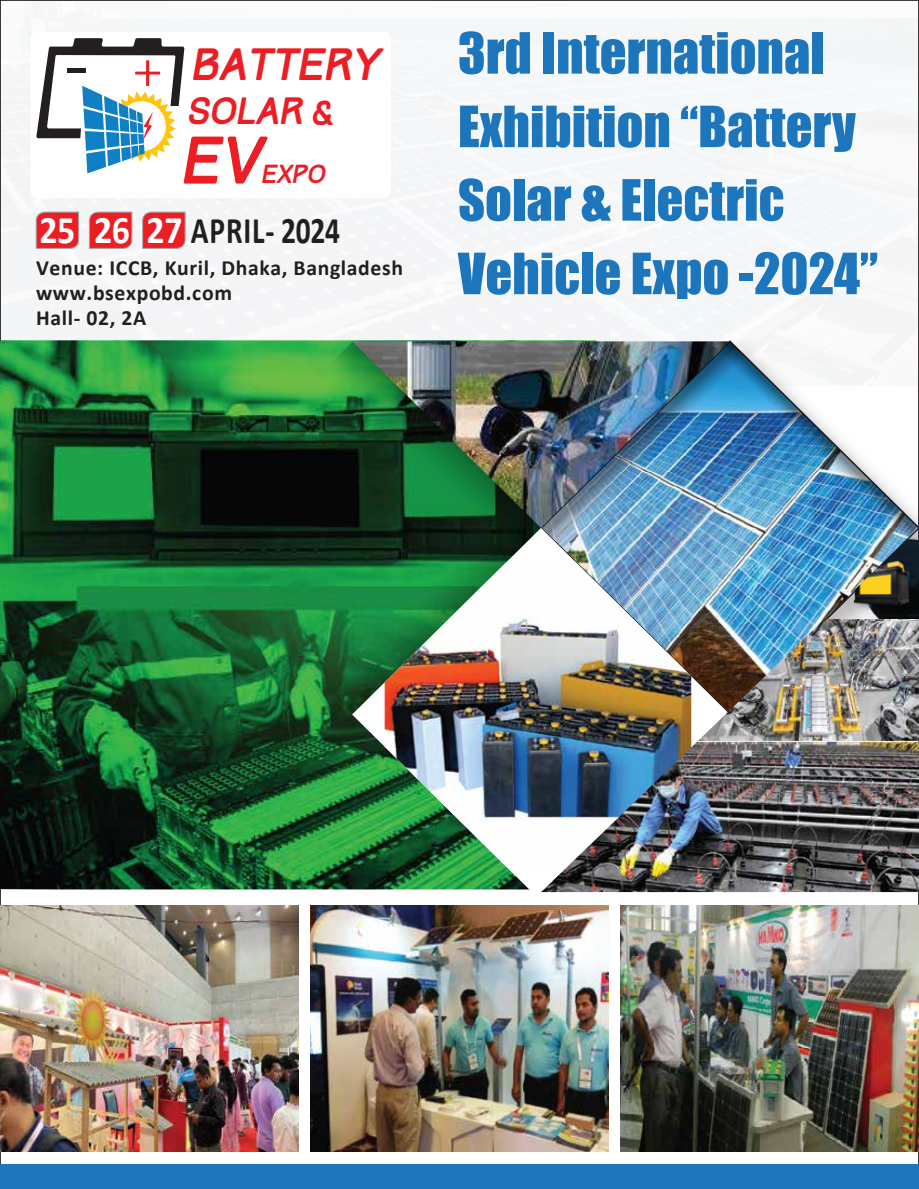
<style>
.page{position:relative;width:919px;height:1189px;background:#fff}
.page>*{position:absolute;margin:0;border:0;box-sizing:border-box;transform-origin:0 0}
.t1{font:italic 58.8px "Track";color:#ed1d24}
.t2{font:52.5px/73.5px "Impact";color:#1d76bb}
.t3{font:italic 39.75px "Track";color:#ed1d24}
.t4{font:700 37.65px "Calibri";letter-spacing:.03em;color:#231f20;scale:.78 1}
.t5{font:italic 33.45px "Track";color:#ed1d24}
.t6{font:italic 22.95px "Track";color:#ed1d24}
.t7{font:700 21.75px "Calibri";letter-spacing:.03em;color:#231f20}
.s1{font-size:30.6px}
.s2{font-size:39.15px;color:#fff}
</style>
<div class="page">
<div style="left:0;top:1164px;width:919px;height:24px;background:#1d76bb"></div>
<svg style="left:36px;top:38px;width:148px;height:135px"></svg>
<img style="left:0;top:340px;width:473px;height:549px">
<div style="left:473px;top:322px;width:446px;height:420px;background:#f4f5f7"></div>
<svg style="left:327px;top:341px;width:25px;height:162px;background:#205927"></svg>
<svg style="left:327px;top:503px;width:25px;height:211px;background:#155529"></svg>
<img style="left:352px;top:341px;width:171px;height:187px">
<img style="left:523px;top:341px;width:395px;height:278px">
<img style="left:542px;top:341px;width:214px;height:212px">
<img style="left:352px;top:528px;width:378px;height:365px">
<img style="left:385px;top:561px;width:306px;height:307px">
<img style="left:828px;top:532px;width:91px;height:87px">
<img style="left:541px;top:742px;width:378px;height:150px">
<img style="left:698px;top:619px;width:221px;height:122px">
<svg style="left:35px;top:211px;width:45px;height:38px;background:#e6393f"></svg>
<svg style="left:88px;top:211px;width:45px;height:38px;background:#e6393f"></svg>
<svg style="left:142px;top:211px;width:44px;height:38px;background:#e6343a"></svg>
<img style="left:621px;top:905px;width:298px;height:246px">
<img style="left:0;top:905px;width:298px;height:246px">
<img style="left:311px;top:905px;width:298px;height:246px">
<p class="t3" style="left:193px;top:40px;width:189px">BATTERY</p>
<p class="t5" style="left:189px;top:89px;width:148px">SOLAR <span class="s1">&amp;</span></p>
<p class="t1" style="left:184px;top:124px;width:82px">EV</p>
<p class="t6" style="left:262px;top:160px;width:65px">EXPO</p>
<p class="t4" style="left:39px;top:203px;width:387px"><span class="s2">25 26 27</span> APRIL- 2024</p>
<p class="t7" style="left:36px;top:252px;width:368px">Venue: ICCB, Kuril, Dhaka, Bangladesh</p>
<p class="t7" style="left:36px;top:277px;width:197px">www.bsexpobd.com</p>
<p class="t7" style="left:36px;top:302px;width:112px">Hall- 02, 2A</p>
<p class="t2" style="left:458px;top:15px;width:399px">3rd International<br>Exhibition “Battery<br>Solar &amp; Electric</p>
<p class="t2" style="left:458px;top:235px;width:422px">Vehicle Expo -2024”</p>
</div>
